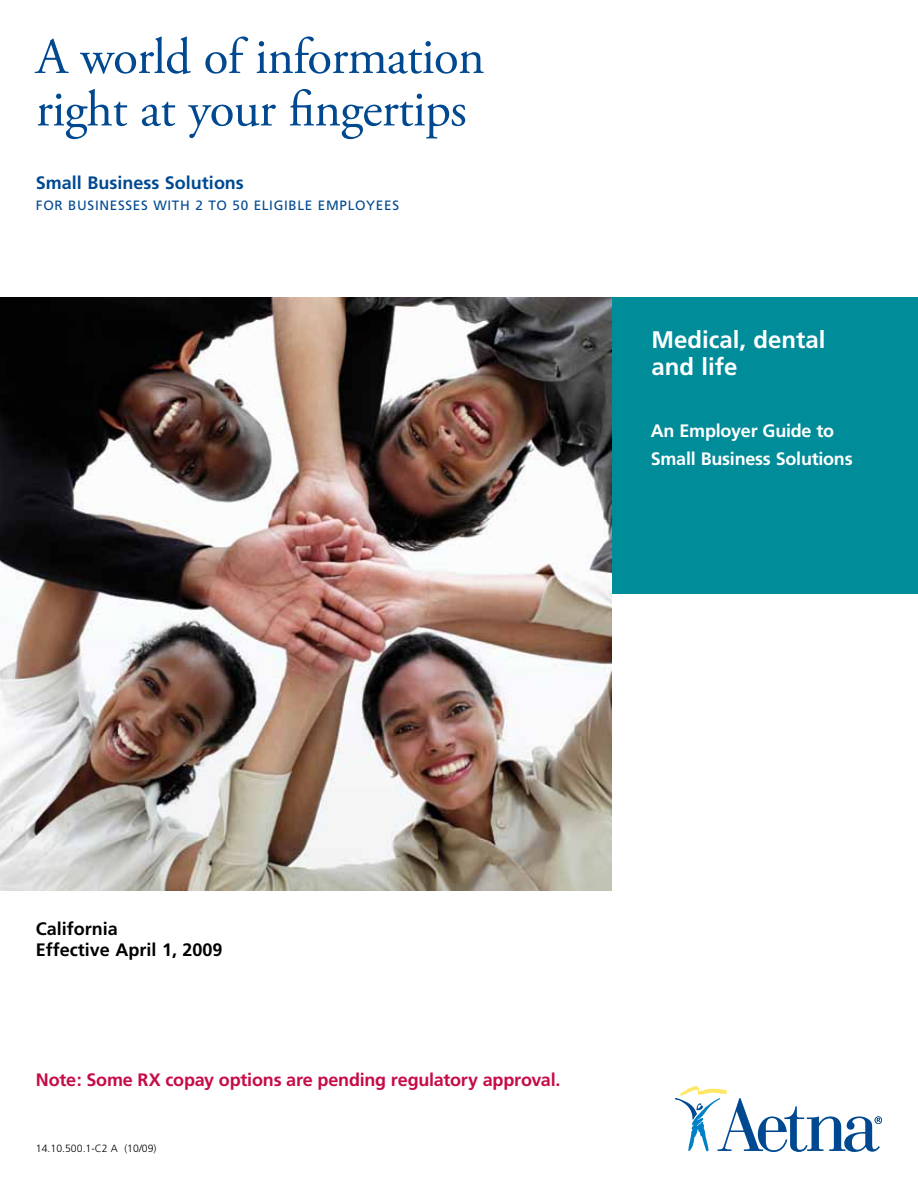
<style>
.page{position:relative;width:918px;height:1188px;background:#fff}
.page>*{position:absolute;margin:0;border:0;box-sizing:border-box;transform-origin:0 0}
.t1{font:51px/52.5px "Adobe Garamond Pro";letter-spacing:-.015em;color:#004990}
.t2{font:700 24px/27px "Frutiger LT Std";color:#fff}
.t3{font:700 18px "Frutiger";letter-spacing:-.01em;color:#c60c46}
.t4{font:700 18px/28.5px "Frutiger";letter-spacing:-.015em;color:#fff}
.t5{font:700 18px/21px "Frutiger LT Std";color:#000}
.t6{font:700 18px "Frutiger LT Std";color:#004990}
.t7{font:13.5px "Frutiger LT Std";letter-spacing:.05em;color:#004990}
.t8{font:300 10.5px "Frutiger LT Std";color:#000}
</style>
<div class="page">
<img style="left:0;top:297px;width:612px;height:594px">
<div style="left:612px;top:297px;width:306px;height:297px;background:#008c99"></div>
<svg style="left:675px;top:1086px;width:207px;height:66px"></svg>
<h1 class="t1" style="left:36px;top:32px;width:450px">A world of information right at your fingertips</h1>
<p class="t6" style="left:36px;top:173px;width:210px">Small Business Solutions</p>
<p class="t7" style="left:36px;top:198px;width:365px">FOR BUSINESSES WITH 2 TO 50 ELIGIBLE EMPLOYEES</p>
<h2 class="t2" style="left:652px;top:326px;width:176px">Medical, dental and life</h2>
<p class="t4" style="left:651px;top:416px;width:203px">An Employer Guide to<br>Small Business Solutions</p>
<p class="t5" style="left:36px;top:919px;width:188px">California<br>Effective April 1, 2009</p>
<p class="t3" style="left:36px;top:1069px;width:526px">Note: Some RX copay options are pending regulatory approval.</p>
<p class="t8" style="left:36px;top:1142px;width:122px">14.10.500.1-C2 A (10/09)</p>
</div>
